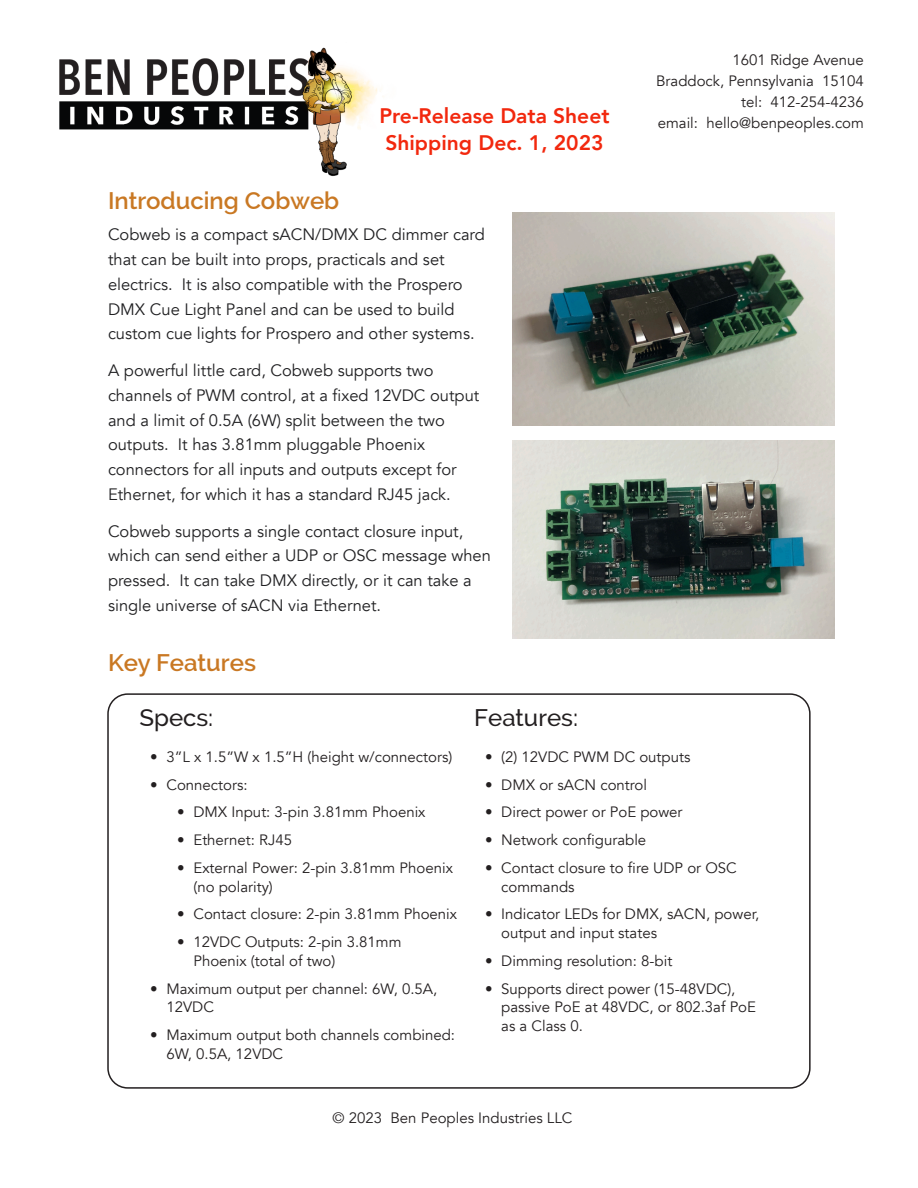
<style>
.page{position:relative;width:918px;height:1188px;background:#fff}
.page>*{position:absolute;margin:0;border:0;box-sizing:border-box;transform-origin:0 0}
.t1{font:600 24px "Raleway";color:#c97823}
.t2{font:500 24px "Raleway";color:#231f20}
.t3{font:800 21px/27px "Avenir";color:#f2280e}
.t4{font:16.5px/24.8px "Avenir";color:#202022}
.t5{font:15px/18.8px "Avenir";color:#231f20}
</style>
<div class="page">
<img style="left:59px;top:58px;width:198px;height:72px">
<div style="left:107px;top:693px;width:704px;height:396px;border:2px solid #231f20;border-radius:20px"></div>
<img style="left:512px;top:441px;width:322px;height:197px">
<img style="left:512px;top:212px;width:322px;height:214px">
<img style="left:257px;top:47px;width:126px;height:129px">
<h1 class="t1" style="left:108px;top:186px;width:233px">Introducing Cobweb</h1>
<h2 class="t3" style="left:379px;top:102px;width:232px">Pre-Release Data Sheet<br>Shipping Dec. 1, 2023</h2>
<p class="t4" style="left:108px;top:222px;width:378px">Cobweb is a compact sACN/DMX DC dimmer card that can be built into props, practicals and set electrics. It is also compatible with the Prospero DMX Cue Light Panel and can be used to build custom cue lights for Prospero and other systems.</p>
<p class="t4" style="left:108px;top:358px;width:373px">A powerful little card, Cobweb supports two channels of PWM control, at a fixed 12VDC output and a limit of 0.5A (6W) split between the two outputs. It has 3.81mm pluggable Phoenix connectors for all inputs and outputs except for Ethernet, for which it has a standard RJ45 jack.</p>
<p class="t4" style="left:108px;top:519px;width:384px">Cobweb supports a single contact closure input, which can send either a UDP or OSC message when pressed. It can take DMX directly, or it can take a single universe of sACN via Ethernet.</p>
<h1 class="t1" style="left:108px;top:648px;width:150px">Key Features</h1>
<h1 class="t2" style="left:139px;top:704px;width:75px">Specs:</h1>
<h1 class="t2" style="left:474px;top:704px;width:105px">Features:</h1>
<p class="t5" style="left:656px;top:50px;width:209px;line-height:21px;text-align:right">1601 Ridge Avenue<br>Braddock, Pennsylvania 15104 tel: 412-254-4236<br>email: hello@benpeoples.com</p>
<p class="t5" style="left:150px;top:748px;width:304px">• 3”L x 1.5”W x 1.5”H (height w/connectors)</p>
<p class="t5" style="left:150px;top:775px;width:99px">• Connectors:</p>
<p class="t5" style="left:177px;top:803px;width:250px">• DMX Input: 3-pin 3.81mm Phoenix</p>
<p class="t5" style="left:177px;top:831px;width:116px">• Ethernet: RJ45</p>
<p class="t5" style="left:193px;top:859px;width:261px;text-indent:-16px">• External Power: 2-pin 3.81mm Phoenix (no polarity)</p>
<p class="t5" style="left:177px;top:905px;width:281px">• Contact closure: 2-pin 3.81mm Phoenix</p>
<p class="t5" style="left:193px;top:933px;width:210px;text-indent:-16px">• 12VDC Outputs: 2-pin 3.81mm<br>Phoenix (total of two)</p>
<p class="t5" style="left:166px;top:979px;width:272px;text-indent:-16px">• Maximum output per channel: 6W, 0.5A,<br>12VDC</p>
<p class="t5" style="left:166px;top:1026px;width:290px;text-indent:-16px">• Maximum output both channels combined:<br>6W, 0.5A, 12VDC</p>
<p class="t5" style="left:485px;top:748px;width:207px">• (2) 12VDC PWM DC outputs</p>
<p class="t5" style="left:485px;top:775px;width:164px">• DMX or sACN control</p>
<p class="t5" style="left:485px;top:803px;width:199px">• Direct power or PoE power</p>
<p class="t5" style="left:485px;top:831px;width:163px">• Network configurable</p>
<p class="t5" style="left:501px;top:859px;width:237px;text-indent:-16px">• Contact closure to fire UDP or OSC commands</p>
<p class="t5" style="left:501px;top:905px;width:260px;text-indent:-16px">• Indicator LEDs for DMX, sACN, power, output and input states</p>
<p class="t5" style="left:485px;top:952px;width:189px">• Dimming resolution: 8-bit</p>
<p class="t5" style="left:501px;top:979px;width:256px;text-indent:-16px">• Supports direct power (15-48VDC), passive PoE at 48VDC, or 802.3af PoE as a Class 0.</p>
<p class="t5" style="left:333px;top:1109px;width:241px">© 2023 Ben Peoples Industries LLC</p>
</div>
